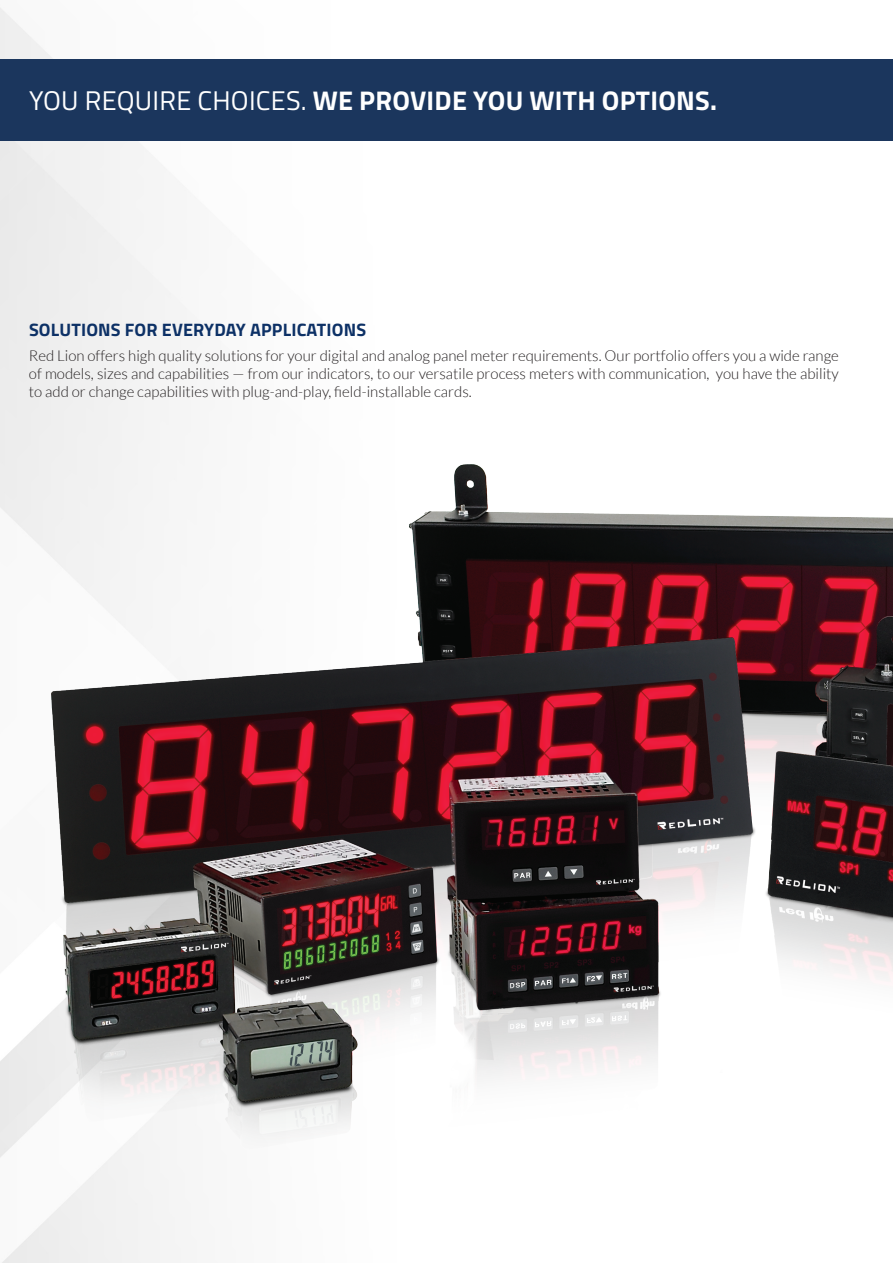
<style>
.page{position:relative;width:893px;height:1263px;background:#fff}
.page>*{position:absolute;margin:0;border:0;box-sizing:border-box;transform-origin:0 0}
.Page_Header_Light{font:700 27px "Titillium Web";letter-spacing:.01em;color:#fff}
.Product_Name{font:700 18px "Titillium Web";letter-spacing:.01em;color:#0d3166}
.Body_Paragraph{font:300 15px/18px "Lato";color:#231f20;text-align:justify}
.s1{font-weight:400}
</style>
<div class="page">
<img style="left:0;top:7px;width:890px;height:457px">
<div style="left:0;top:60px;width:893px;height:81px;background:#1b365d"></div>
<img style="left:0;top:464px;width:893px;height:799px">
<p class="Page_Header_Light" style="left:29px;top:80px;width:689px"><span class="s1">YOU REQUIRE CHOICES.</span> WE PROVIDE YOU WITH OPTIONS.</p>
<p class="Product_Name" style="left:29px;top:316px;width:339px">SOLUTIONS FOR EVERYDAY APPLICATIONS</p>
<p class="Body_Paragraph" style="left:29px;top:347px;width:811px">Red Lion offers high quality solutions for your digital and analog panel meter requirements. Our portfolio offers you a wide range of models, sizes and capabilities — from our indicators, to our versatile process meters with communication, you have the ability to add or change capabilities with plug-and-play, field-installable cards.</p>
</div>
